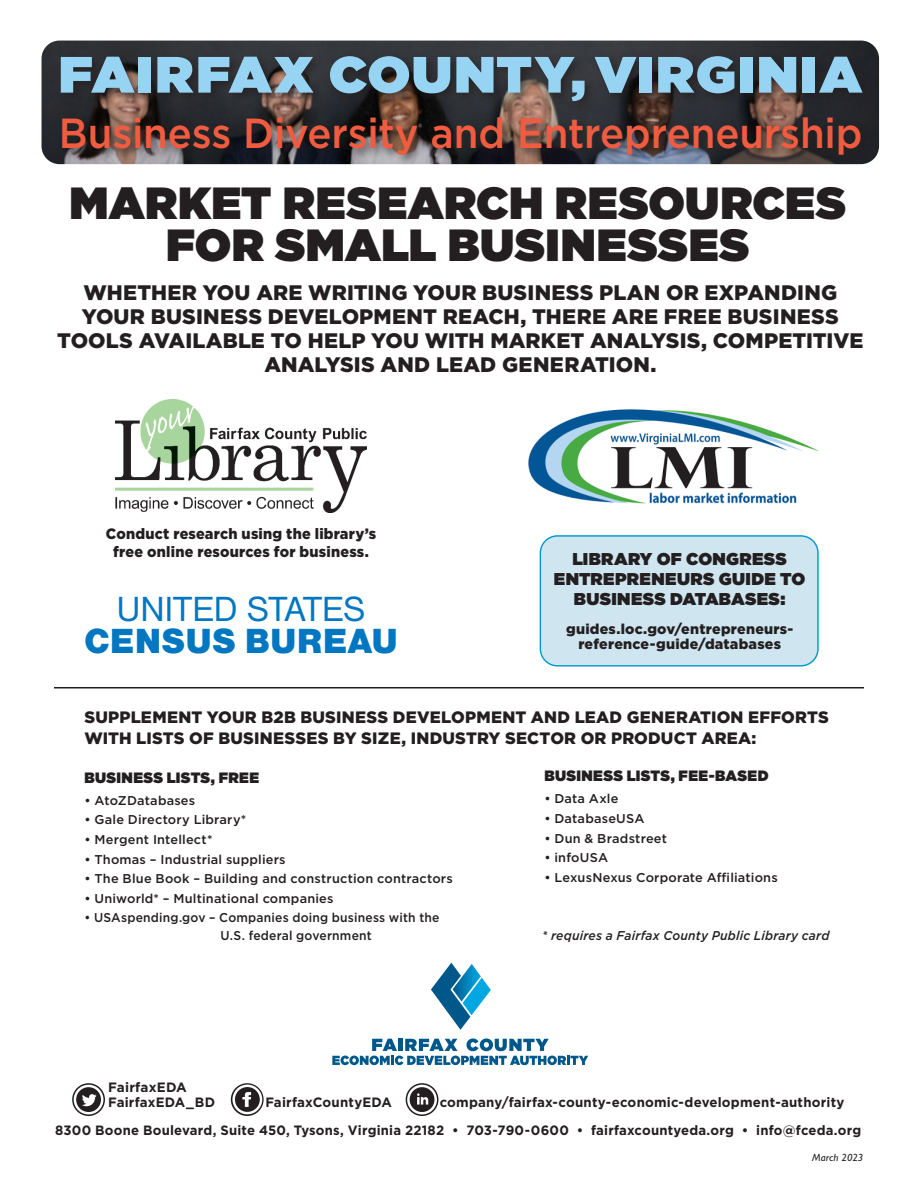
<style>
.page{position:relative;width:918px;height:1188px;background:#fff}
.page>*{position:absolute;margin:0;border:0;box-sizing:border-box;transform-origin:0 0}
.t1{font:900 51px "Gotham";letter-spacing:.04em;color:#97d4f4;scale:1.04 1}
.t2{font:900 45px/42px "Gotham";letter-spacing:.01em;color:#231f20;text-align:center}
.t3{font:500 42px "Gotham";letter-spacing:-.005em;color:#f15b40;scale:.95 1}
.t4{font:36.15px/32.8px "Nimbus San D";color:#0077c0;text-align:center}
.t5{font:900 21px/24px "Gotham";letter-spacing:.005em;color:#231f20;text-align:center}
.t6{font:900 17.1px/20px "Gotham";letter-spacing:.02em;color:#231f20;text-align:center}
.t7{font:900 16.5px/21px "Gotham";letter-spacing:.01em;color:#231f20}
.t8{font:900 15px/18px "Gotham";letter-spacing:.015em;color:#231f20;text-align:center;scale:.96 1}
.t9{font:900 15px "Gotham";letter-spacing:.025em;color:#231f20}
.t10{font:900 14.25px/15.6px "Gotham";letter-spacing:.015em;color:#231f20;text-align:center}
.t11{font:700 13.5px "Gotham";letter-spacing:.015em;color:#231f20}
.t12{font:500 12.75px "Gotham";letter-spacing:.015em;color:#231f20}
.t13{font:500 12.75px/18px "Gotham";letter-spacing:.015em;color:#231f20;scale:.95 1}
.t14{font:italic 500 12.75px "Gotham";letter-spacing:.015em;color:#231f20;scale:.95 1}
.t15{font:italic 500 10.5px "Gill Sans Nova";letter-spacing:.015em;color:#231f20}
.s1{font-family:"Nimbus San D Blac"}
</style>
<div class="page">
<img style="left:116px;top:400px;width:250px;height:112px">
<hr style="left:54px;top:687px;width:810px;height:1px;background:#231f20">
<img style="left:528px;top:409px;width:291px;height:95px">
<div style="left:540px;top:536px;width:278px;height:130px;background:#cfe5f0;border-radius:17px"></div>
<div style="left:540px;top:535px;width:279px;height:132px;border:1px solid #0099ce;border-radius:17px"></div>
<img style="left:42px;top:41px;width:837px;height:123px">
<div style="left:57px;top:52px;width:817px;height:114px;background:#231f20;opacity:.75"></div>
<svg style="left:406px;top:1083px;width:32px;height:33px"></svg>
<svg style="left:407px;top:1085px;width:30px;height:29px"></svg>
<svg style="left:231px;top:1083px;width:33px;height:33px"></svg>
<svg style="left:232px;top:1085px;width:30px;height:29px"></svg>
<svg style="left:72px;top:1083px;width:33px;height:33px"></svg>
<svg style="left:74px;top:1085px;width:29px;height:29px"></svg>
<svg style="left:332px;top:1038px;width:256px;height:27px"></svg>
<svg style="left:431px;top:963px;width:60px;height:67px"></svg>
<p class="t1" style="left:59px;top:38px;width:774px">FAIRFAX COUNTY, VIRGINIA</p>
<p class="t3" style="left:59px;top:106px;width:848px">Business Diversity and Entrepreneurship</p>
<p class="t2" style="left:70px;top:181px;width:778px">MARKET RESEARCH RESOURCES<br>FOR SMALL BUSINESSES</p>
<p class="t5" style="left:57px;top:281px;width:808px">WHETHER YOU ARE WRITING YOUR BUSINESS PLAN OR EXPANDING YOUR BUSINESS DEVELOPMENT REACH, THERE ARE FREE BUSINESS TOOLS AVAILABLE TO HELP YOU WITH MARKET ANALYSIS, COMPETITIVE ANALYSIS AND LEAD GENERATION.</p>
<p class="t8" style="left:106px;top:525px;width:283px">Conduct research using the library’s free online resources for business.</p>
<p class="t4" style="left:84px;top:592px;width:316px">UNITED STATES<br><span class="s1">CENSUS BUREAU</span></p>
<p class="t6" style="left:554px;top:549px;width:253px">LIBRARY OF CONGRESS<br>ENTREPRENEURS GUIDE TO<br>BUSINESS DATABASES:</p>
<p class="t10" style="left:566px;top:621px;width:229px">guides.loc.gov/entrepreneurs&shy;reference-guide/databases</p>
<p class="t7" style="left:84px;top:707px;width:746px">SUPPLEMENT YOUR B2B BUSINESS DEVELOPMENT AND LEAD GENERATION EFFORTS<br>WITH LISTS OF BUSINESSES BY SIZE, INDUSTRY SECTOR OR PRODUCT AREA:</p>
<p class="t9" style="left:84px;top:767px;width:176px">BUSINESS LISTS, FREE</p>
<p class="t12" style="left:84px;top:792px;width:112px">• AtoZDatabases</p>
<p class="t12" style="left:84px;top:812px;width:163px">• Gale Directory Library*</p>
<p class="t12" style="left:84px;top:831px;width:130px">• Mergent Intellect*</p>
<p class="t12" style="left:84px;top:851px;width:203px">• Thomas – Industrial suppliers</p>
<p class="t12" style="left:84px;top:870px;width:370px">• The Blue Book – Building and construction contractors</p>
<p class="t12" style="left:84px;top:890px;width:251px">• Uniworld* – Multinational companies</p>
<p class="t13" style="left:221px;top:909px;width:232px;text-indent:-136px">• USAspending.gov – Companies doing business with the<br>U.S. federal government</p>
<p class="t9" style="left:544px;top:765px;width:226px">BUSINESS LISTS, FEE-BASED</p>
<p class="t12" style="left:544px;top:791px;width:76px">• Data Axle</p>
<p class="t12" style="left:544px;top:810px;width:102px">• DatabaseUSA</p>
<p class="t12" style="left:544px;top:830px;width:124px">• Dun &amp; Bradstreet</p>
<p class="t12" style="left:544px;top:849px;width:65px">• infoUSA</p>
<p class="t12" style="left:544px;top:869px;width:235px">• LexusNexus Corporate Affiliations</p>
<p class="t14" style="left:542px;top:927px;width:304px">* requires a Fairfax County Public Library card</p>
<p class="t11" style="left:108px;top:1079px;width:80px">FairfaxEDA</p>
<p class="t11" style="left:108px;top:1094px;width:108px">FairfaxEDA_BD</p>
<p class="t11" style="left:265px;top:1094px;width:128px">FairfaxCountyEDA</p>
<p class="t11" style="left:440px;top:1094px;width:406px">company/fairfax-county-economic-development-authority</p>
<p class="t11" style="left:55px;top:1122px;width:808px">8300 Boone Boulevard, Suite 450, Tysons, Virginia 22182 • 703-790-0600 • fairfaxcountyeda.org • info@fceda.org</p>
<p class="t15" style="left:812px;top:1151px;width:53px">March 2023</p>
</div>
